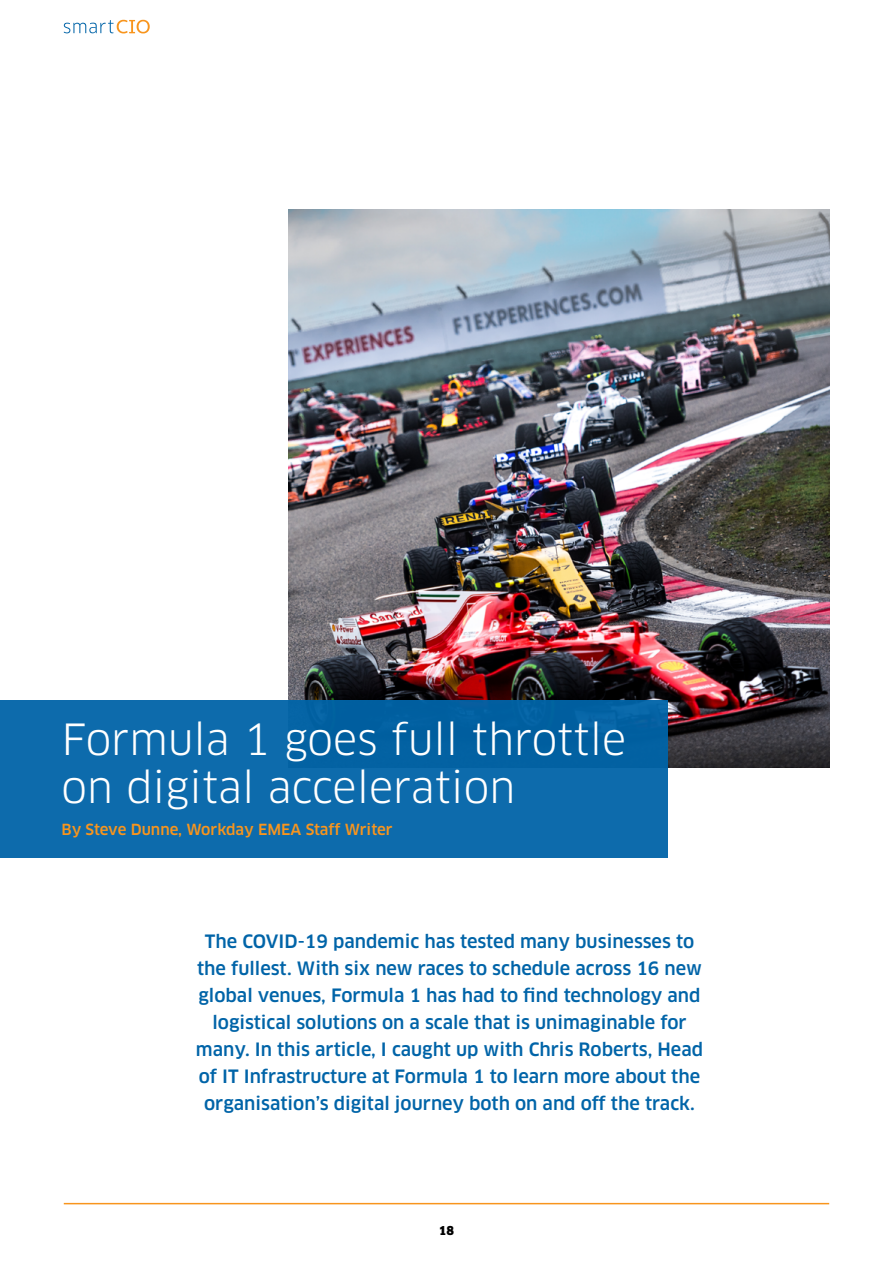
<style>
.page{position:relative;width:893px;height:1263px;background:#fff}
.page>*{position:absolute;margin:0;border:0;box-sizing:border-box;transform-origin:0 0}
.t1{font:42px/48px "Clan Pro";color:#fff}
.t2{font:500 18px/27px "Clan Pro";color:#0064a8;text-align:center}
.t3{font:500 15px "Clan Pro";color:#f8951d}
.t4{font:900 12px "Clan Pro";color:#000}
</style>
<div class="page">
<hr style="left:64px;top:1203px;width:765px;height:1px;background:#f8951d">
<svg style="left:64px;top:20px;width:86px;height:13px"></svg>
<img style="left:289px;top:210px;width:540px;height:558px">
<div style="left:0;top:700px;width:668px;height:158px;background:linear-gradient(to right,#0e6cad,#0765a6)"></div>
<h1 class="t1" style="left:61px;top:716px;width:566px">Formula 1 goes full throttle on digital acceleration</h1>
<p class="t3" style="left:61px;top:820px;width:333px">By Steve Dunne, Workday EMEA Staff Writer</p>
<p class="t2" style="left:196px;top:928px;width:509px">The COVID-19 pandemic has tested many businesses to the fullest. With six new races to schedule across 16 new global venues, Formula 1 has had to find technology and logistical solutions on a scale that is unimaginable for many. In this article, I caught up with Chris Roberts, Head of IT Infrastructure at Formula 1 to learn more about the organisation’s digital journey both on and off the track.</p>
<p class="t4" style="left:439px;top:1224px;width:17px">18</p>
</div>
